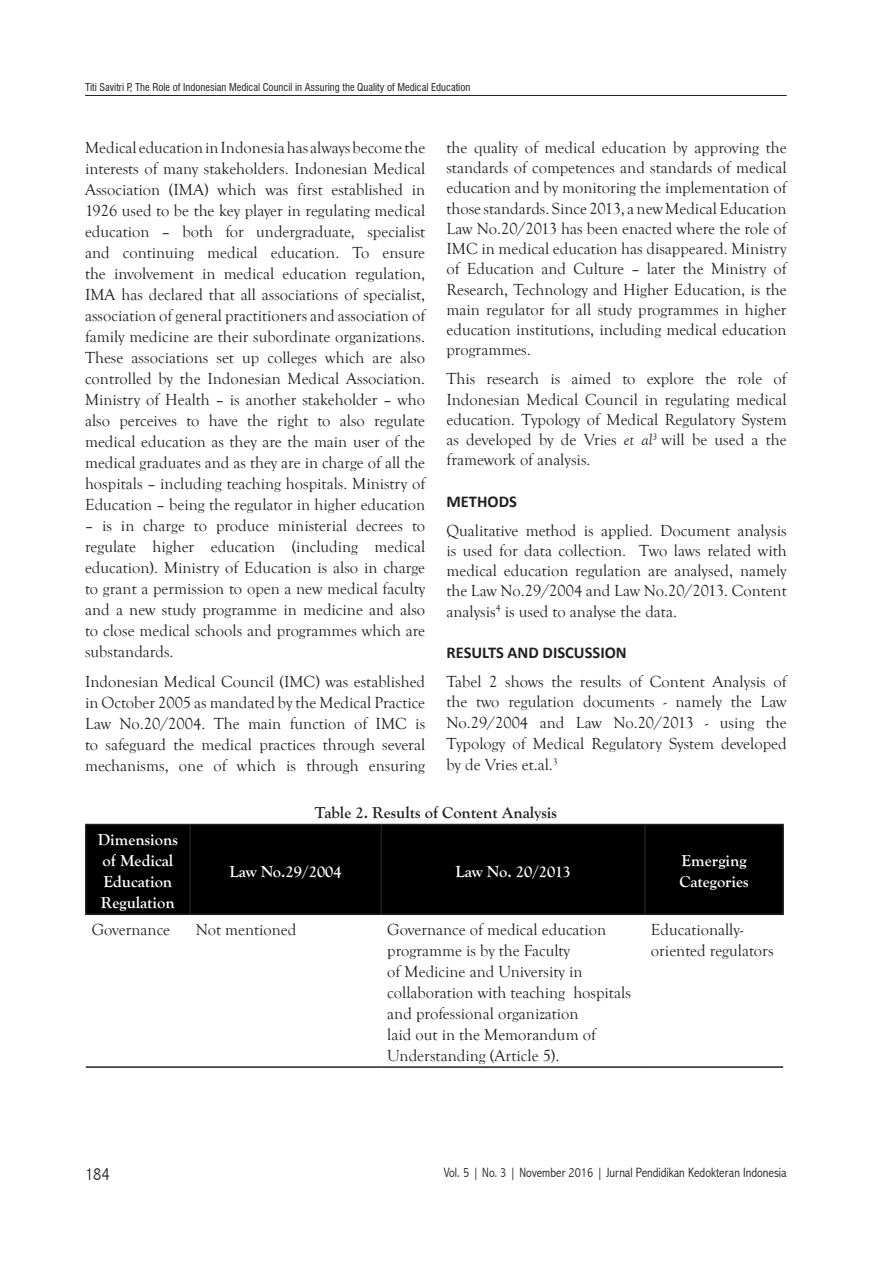
<style>
.page{position:relative;width:893px;height:1263px;background:#fff}
.page>*{position:absolute;margin:0;border:0;box-sizing:border-box;transform-origin:0 0}
.t1{font:300 condensed 18px "Abadi";color:#231f20}
.BODY-TEXT{font:16.5px/21px "Goudy Old Style T";color:#231f20;text-align:justify}
.List_Paragraph{font:16.5px/21px "Goudy Old Style T";color:#231f20}
.t2{font:700 16.5px/21px "Goudy Old Style T";color:#fff}
.t3{font:700 16.5px "Goudy Old Style T";color:#231f20}
.SUB_JUDUL{font:700 16.5px "Calibri";color:#231f20}
.t4{font:300 condensed 13.5px "Abadi";color:#231f20}
.t5{font:condensed 10.5px "Swiss 721 BT";color:#231f20}
.s1{font-style:italic}
</style>
<div class="page">
<hr style="left:85px;top:95px;width:702px;height:1px;background:#231f20">
<div style="left:87px;top:825px;width:695px;height:88px;background:#000"></div>
<hr style="left:85px;top:824px;width:105px;height:1px;background:#231f20">
<hr style="left:85px;top:825px;width:2px;height:88px;background:#231f20">
<hr style="left:190px;top:824px;width:191px;height:1px;background:#231f20">
<hr style="left:189px;top:825px;width:2px;height:88px;background:#231f20">
<hr style="left:381px;top:824px;width:264px;height:1px;background:#231f20">
<hr style="left:381px;top:825px;width:1px;height:88px;background:#231f20">
<hr style="left:645px;top:824px;width:139px;height:1px;background:#231f20">
<hr style="left:644px;top:825px;width:2px;height:88px;background:#231f20">
<hr style="left:782px;top:825px;width:2px;height:88px;background:#231f20">
<hr style="left:85px;top:913px;width:105px;height:2px;background:#231f20">
<hr style="left:190px;top:913px;width:191px;height:2px;background:#231f20">
<hr style="left:381px;top:913px;width:264px;height:2px;background:#231f20">
<hr style="left:645px;top:913px;width:139px;height:2px;background:#231f20">
<hr style="left:86px;top:1066px;width:104px;height:2px;background:#231f20">
<hr style="left:190px;top:1066px;width:191px;height:2px;background:#231f20">
<hr style="left:381px;top:1066px;width:264px;height:2px;background:#231f20">
<hr style="left:645px;top:1066px;width:138px;height:2px;background:#231f20">
<p class="t5" style="left:85px;top:81px;width:387px">Titi Savitri P, The Role of Indonesian Medical Council in Assuring the Quality of Medical Education</p>
<p class="BODY-TEXT" style="left:85px;top:137px;width:342px">Medical education in Indonesia has always become the interests of many stakeholders. Indonesian Medical Association (IMA) which was first established in 1926 used to be the key player in regulating medical education – both for undergraduate, specialist and continuing medical education. To ensure the involvement in medical education regulation, IMA has declared that all associations of specialist, association of general practitioners and association of family medicine are their subordinate organizations.<br>These associations set up colleges which are also controlled by the Indonesian Medical Association.<br>Ministry of Health – is another stakeholder – who also perceives to have the right to also regulate medical education as they are the main user of the medical graduates and as they are in charge of all the hospitals – including teaching hospitals. Ministry of Education – being the regulator in higher education</p>
<p class="BODY-TEXT" style="left:85px;top:515px;width:342px">– is in charge to produce ministerial decrees to regulate higher education (including medical education). Ministry of Education is also in charge to grant a permission to open a new medical faculty and a new study programme in medicine and also to close medical schools and programmes which are substandards.</p>
<p class="BODY-TEXT" style="left:85px;top:671px;width:342px">Indonesian Medical Council (IMC) was established in October 2005 as mandated by the Medical Practice Law No.20/2004. The main function of IMC is to safeguard the medical practices through several mechanisms, one of which is through ensuring</p>
<p class="BODY-TEXT" style="left:446px;top:138px;width:342px;line-height:20.2px">the quality of medical education by approving the standards of competences and standards of medical education and by monitoring the implementation of those standards. Since 2013, a new Medical Education Law No.20/2013 has been enacted where the role of IMC in medical education has disappeared. Ministry of Education and Culture – later the Ministry of Research, Technology and Higher Education, is the main regulator for all study programmes in higher education institutions, including medical education programmes.</p>
<p class="BODY-TEXT" style="left:446px;top:369px;width:342px;line-height:20.2px">This research is aimed to explore the role of Indonesian Medical Council in regulating medical education. Typology of Medical Regulatory System as developed by de Vries <span class="s1">et al</span><sup>3</sup> will be used a the framework of analysis.</p>
<p class="SUB_JUDUL" style="left:446px;top:491px;width:72px">METHODS</p>
<p class="BODY-TEXT" style="left:446px;top:520px;width:342px;line-height:20.2px">Qualitative method is applied. Document analysis is used for data collection. Two laws related with medical education regulation are analysed, namely the Law No.29/2004 and Law No.20/2013. Content analysis<sup>4</sup> is used to analyse the data.</p>
<p class="SUB_JUDUL" style="left:446px;top:642px;width:182px">RESULTS AND DISCUSSION</p>
<p class="BODY-TEXT" style="left:446px;top:671px;width:342px">Tabel 2 shows the results of Content Analysis of the two regulation documents - namely the Law No.29/2004 and Law No.20/2013 - using the Typology of Medical Regulatory System developed by de Vries et.al.<sup>3</sup></p>
<p class="t3" style="left:315px;top:803px;width:244px">Table 2. Results of Content Analysis</p>
<p class="t2" style="left:98px;top:829px;width:82px">Dimensions of Medical<br>Education<br>Regulation</p>
<p class="t2" style="left:229px;top:861px;width:114px">Law No.29/2004</p>
<p class="t2" style="left:455px;top:861px;width:117px">Law No. 20/2013</p>
<p class="t2" style="left:679px;top:850px;width:71px">Emerging<br>Categories</p>
<p class="BODY-TEXT" style="left:92px;top:919px;width:80px">Governance</p>
<p class="BODY-TEXT" style="left:196px;top:919px;width:102px">Not mentioned</p>
<p class="List_Paragraph" style="left:387px;top:919px;width:245px">Governance of medical education programme is by the Faculty<br>of Medicine and University in collaboration with teaching hospitals and professional organization<br>laid out in the Memorandum of<br>Understanding (Article 5).</p>
<p class="List_Paragraph" style="left:651px;top:919px;width:124px">Educationally&shy;oriented regulators</p>
<p class="t1" style="left:85px;top:1163px;width:26px">184</p>
<p class="t4" style="left:444px;top:1164px;width:344px">Vol. 5 | No. 3 | November 2016 | Jurnal Pendidikan Kedokteran Indonesia</p>
</div>
